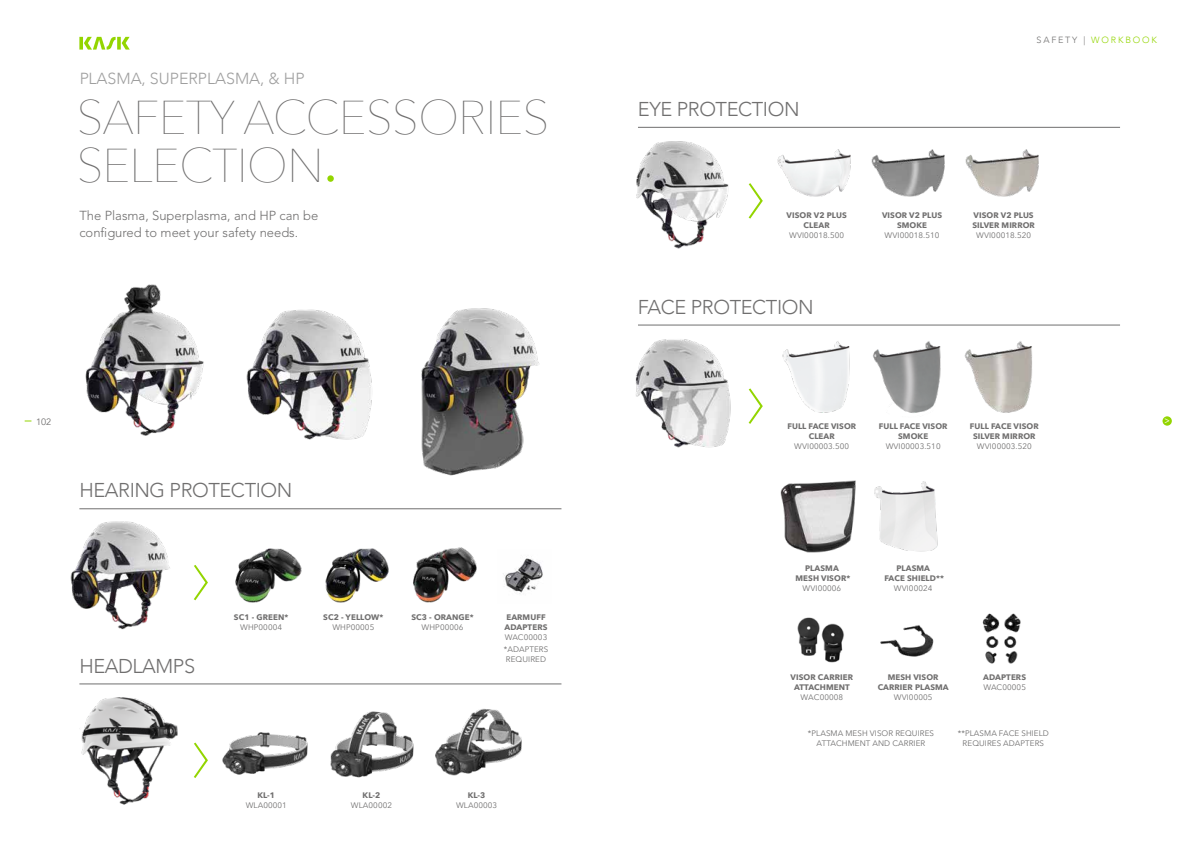
<style>
.page{position:relative;width:1191px;height:842px;background:#fff}
.page>*{position:absolute;margin:0;border:0;box-sizing:border-box;transform-origin:0 0}
.t1{font:200 47.3px/47.3px "Avenir Next";letter-spacing:-.02em;color:#706f6f}
.t2{font:300 20px "Avenir";letter-spacing:-.02em;color:#706f6f}
.t3{font:300 16px "Avenir";color:#9f9f9f}
.t4{font:300 13px/17px "Avenir LT Std";color:#706f6f}
.t5{font:9.2px "Avenir";color:#706f6f}
.t6{font:300 9px "Avenir";letter-spacing:.2em;color:#93d500}
.t7{font:9px "Gotham";color:#fff}
.t8{font:8px/10px "Avenir Next";letter-spacing:.01em;color:#706f6f;text-align:center}
.t9{font:700 8px/10px "Avenir Next";letter-spacing:.01em;color:#706f6f;text-align:center}
.s1{color:#706f6f}
</style>
<div class="page">
<div style="left:1162px;top:416px;width:9px;height:10px;background:#93d500;border-radius:50%"></div>
<div style="left:327px;top:175px;width:7px;height:7px;background:#93d500;border-radius:50%"></div>
<img style="left:235px;top:548px;width:67px;height:55px">
<img style="left:325px;top:548px;width:64px;height:55px">
<img style="left:413px;top:547px;width:64px;height:56px">
<img style="left:503px;top:556px;width:40px;height:38px">
<img style="left:222px;top:732px;width:86px;height:43px">
<img style="left:81px;top:697px;width:97px;height:108px">
<hr style="left:79px;top:684px;width:482px;height:1px;background:#706f6f">
<svg style="left:194px;top:743px;width:14px;height:35px"></svg>
<img style="left:330px;top:711px;width:84px;height:67px">
<img style="left:435px;top:708px;width:87px;height:68px">
<img style="left:70px;top:521px;width:100px;height:109px">
<hr style="left:79px;top:509px;width:482px;height:1px;background:#706f6f">
<svg style="left:194px;top:565px;width:14px;height:35px"></svg>
<img style="left:85px;top:284px;width:119px;height:152px">
<img style="left:246px;top:309px;width:126px;height:131px">
<img style="left:421px;top:308px;width:119px;height:167px">
<img style="left:982px;top:613px;width:39px;height:51px">
<img style="left:636px;top:141px;width:93px;height:108px">
<img style="left:635px;top:339px;width:96px;height:109px">
<svg style="left:748px;top:183px;width:15px;height:36px"></svg>
<svg style="left:748px;top:388px;width:15px;height:36px"></svg>
<img style="left:777px;top:149px;width:74px;height:48px">
<img style="left:871px;top:149px;width:74px;height:48px">
<img style="left:965px;top:149px;width:74px;height:48px">
<img style="left:880px;top:625px;width:54px;height:32px">
<img style="left:874px;top:481px;width:64px;height:71px">
<img style="left:782px;top:341px;width:68px;height:72px">
<img style="left:873px;top:341px;width:68px;height:72px">
<img style="left:964px;top:341px;width:68px;height:72px">
<img style="left:780px;top:480px;width:76px;height:73px">
<hr style="left:638px;top:325px;width:482px;height:1px;background:#706f6f">
<hr style="left:638px;top:127px;width:482px;height:1px;background:#706f6f">
<img style="left:797px;top:617px;width:47px;height:46px">
<svg style="left:79px;top:37px;width:51px;height:13px"></svg>
<h3 class="t3" style="left:79px;top:69px;width:227px">PLASMA, SUPERPLASMA, &amp; HP</h3>
<h1 class="t1" style="left:77px;top:91px;width:474px">SAFETY ACCESSORIES<br>SELECTION</h1>
<h3 class="t4" style="left:79px;top:207px;width:240px">The Plasma, Superplasma, and HP can be configured to meet your safety needs.</h3>
<h2 class="t2" style="left:638px;top:97px;width:163px">EYE PROTECTION</h2>
<p class="t6" style="left:1036px;top:35px;width:122px"><span class="s1">SAFETY |</span> WORKBOOK</p>
<p class="t9" style="left:786px;top:210px;width:62px">VISOR V2 PLUS<br>CLEAR</p>
<p class="t8" style="left:789px;top:230px;width:56px">WVI00018.500</p>
<h2 class="t2" style="left:638px;top:295px;width:177px">FACE PROTECTION</h2>
<p class="t9" style="left:882px;top:210px;width:62px">VISOR V2 PLUS<br>SMOKE</p>
<p class="t8" style="left:884px;top:230px;width:56px">WVI00018.510</p>
<p class="t9" style="left:972px;top:210px;width:64px;text-align:left">VISOR V2 PLUS<br>SILVER MIRROR</p>
<p class="t8" style="left:976px;top:230px;width:56px">WVI00018.520</p>
<p class="t5" style="left:36px;top:416px;width:17px">102</p>
<p class="t7" style="left:1164px;top:416px;width:7px">&gt;</p>
<p class="t9" style="left:787px;top:421px;width:70px">FULL FACE VISOR<br>CLEAR</p>
<p class="t8" style="left:794px;top:441px;width:56px">WVI00003.500</p>
<p class="t9" style="left:878px;top:421px;width:70px">FULL FACE VISOR<br>SMOKE</p>
<p class="t8" style="left:885px;top:441px;width:56px">WVI00003.510</p>
<p class="t9" style="left:970px;top:421px;width:70px">FULL FACE VISOR<br>SILVER MIRROR</p>
<p class="t8" style="left:977px;top:441px;width:56px">WVI00003.520</p>
<h2 class="t2" style="left:79px;top:479px;width:214px">HEARING PROTECTION</h2>
<h2 class="t2" style="left:79px;top:654px;width:117px">HEADLAMPS</h2>
<p class="t9" style="left:234px;top:612px;width:56px">SC1 - GREEN*</p>
<p class="t8" style="left:240px;top:622px;width:43px">WHP00004</p>
<p class="t9" style="left:323px;top:612px;width:62px">SC2 - YELLOW*</p>
<p class="t8" style="left:332px;top:622px;width:43px">WHP00005</p>
<p class="t9" style="left:411px;top:612px;width:64px">SC3 - ORANGE*</p>
<p class="t8" style="left:421px;top:622px;width:43px">WHP00006</p>
<p class="t9" style="left:504px;top:612px;width:44px;text-align:left">EARMUFF<br>ADAPTERS</p>
<p class="t8" style="left:504px;top:632px;width:44px">WAC00003</p>
<p class="t8" style="left:504px;top:644px;width:46px;text-align:left">*ADAPTERS<br>REQUIRED</p>
<p class="t9" style="left:257px;top:790px;width:19px">KL-1</p>
<p class="t8" style="left:246px;top:800px;width:43px">WLA00001</p>
<p class="t9" style="left:363px;top:790px;width:19px">KL-2</p>
<p class="t8" style="left:351px;top:800px;width:43px">WLA00002</p>
<p class="t9" style="left:468px;top:790px;width:19px">KL-3</p>
<p class="t8" style="left:456px;top:800px;width:43px">WLA00003</p>
<p class="t9" style="left:795px;top:563px;width:56px">PLASMA<br>MESH VISOR*</p>
<p class="t8" style="left:802px;top:583px;width:40px">WVI00006</p>
<p class="t9" style="left:884px;top:563px;width:61px">PLASMA<br>FACE SHIELD**</p>
<p class="t8" style="left:894px;top:583px;width:40px">WVI00024</p>
<p class="t9" style="left:790px;top:672px;width:64px">VISOR CARRIER<br>ATTACHMENT</p>
<p class="t8" style="left:800px;top:692px;width:44px">WAC00008</p>
<p class="t9" style="left:877px;top:672px;width:73px">MESH VISOR<br>CARRIER PLASMA</p>
<p class="t8" style="left:894px;top:692px;width:40px">WVI00005</p>
<p class="t8" style="left:808px;top:727px;width:128px">*PLASMA MESH VISOR REQUIRES<br>ATTACHMENT AND CARRIER</p>
<p class="t8" style="left:957px;top:727px;width:93px">**PLASMA FACE SHIELD<br>REQUIRES ADAPTERS</p>
<p class="t9" style="left:983px;top:672px;width:44px">ADAPTERS</p>
<p class="t8" style="left:983px;top:682px;width:44px">WAC00005</p>
</div>
